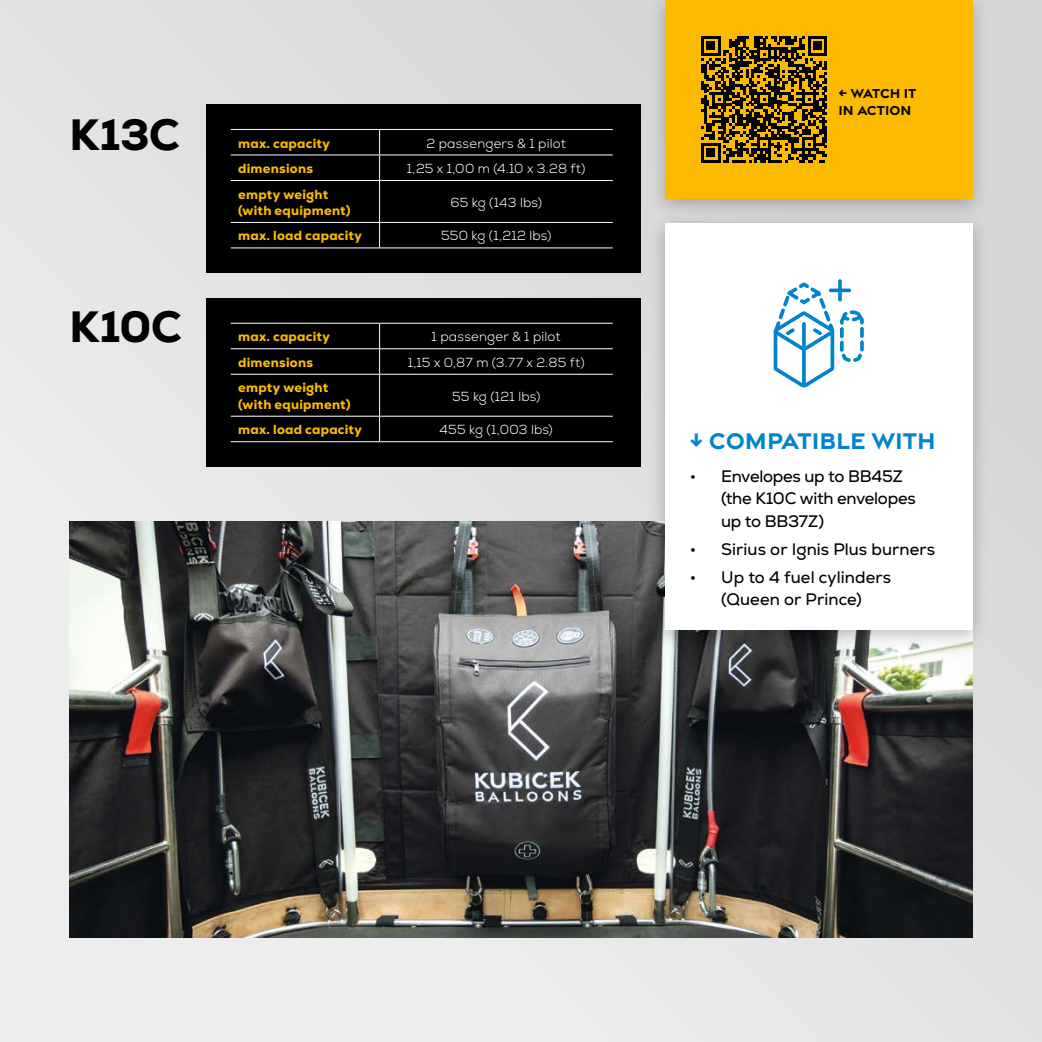
<style>
.page{position:relative;width:1042px;height:1042px;background:#fff}
.page>*{position:absolute;margin:0;border:0;box-sizing:border-box;transform-origin:0 0}
.t1{font:800 43.75px "Nexa";letter-spacing:-.005em;color:#000}
.t2{font:700 24.5px "Gravesend Sans";color:#0084cb}
.t3{font:16.62px/22.8px "Nexa";letter-spacing:.005em;color:#000;text-align:center}
.t4{font:16.62px/22.8px "Nexa";letter-spacing:-.015em;color:#000}
.t5{font:700 14px/16.8px "Gravesend Sans";color:#000}
.t6{font:300 13.12px "Nexa";letter-spacing:.015em;color:#fff}
.t7{font:800 13.12px/16.4px "Nexa";letter-spacing:.02em;color:#fbba00}
.s1{font-family:"Nexa";font-weight:800}
</style>
<div class="page">
<div style="left:0;top:0;width:1042px;height:1042px;background:linear-gradient(to right,#e8e8e8,#e0e0e0)"></div>
<img style="left:69px;top:521px;width:903px;height:417px">
<div style="left:649px;top:212px;width:340px;height:439px;background:#000;opacity:.25"></div>
<div style="left:665px;top:223px;width:307px;height:407px;background:#fff"></div>
<svg style="left:773px;top:279px;width:91px;height:108px"></svg>
<div style="left:649px;top:0;width:340px;height:220px;background:#000;opacity:.25"></div>
<div style="left:665px;top:0;width:307px;height:198px;background:#fbba00"></div>
<svg style="left:701px;top:36px;width:126px;height:126px"></svg>
<div style="left:206px;top:104px;width:434px;height:169px;background:#000"></div>
<hr style="left:231px;top:129px;width:148px;height:1px;background:#fff">
<hr style="left:379px;top:129px;width:234px;height:1px;background:#fff">
<hr style="left:231px;top:154px;width:148px;height:1px;background:#fff">
<hr style="left:379px;top:154px;width:234px;height:1px;background:#fff">
<svg style="left:379px;top:130px;width:1px;height:50px"></svg>
<hr style="left:231px;top:180px;width:148px;height:1px;background:#fff">
<hr style="left:379px;top:180px;width:234px;height:1px;background:#fff">
<hr style="left:379px;top:181px;width:1px;height:41px;background:#fff">
<hr style="left:231px;top:222px;width:148px;height:1px;background:#fff">
<hr style="left:379px;top:222px;width:234px;height:1px;background:#fff">
<svg style="left:379px;top:223px;width:1px;height:24px"></svg>
<hr style="left:231px;top:247px;width:148px;height:1px;background:#fff">
<hr style="left:379px;top:247px;width:234px;height:1px;background:#fff">
<div style="left:206px;top:298px;width:434px;height:169px;background:#000"></div>
<hr style="left:231px;top:323px;width:148px;height:1px;background:#fff">
<hr style="left:379px;top:323px;width:234px;height:1px;background:#fff">
<hr style="left:231px;top:348px;width:148px;height:1px;background:#fff">
<hr style="left:379px;top:348px;width:234px;height:1px;background:#fff">
<svg style="left:379px;top:324px;width:1px;height:50px"></svg>
<hr style="left:231px;top:374px;width:148px;height:1px;background:#fff">
<hr style="left:379px;top:374px;width:234px;height:1px;background:#fff">
<hr style="left:379px;top:375px;width:1px;height:41px;background:#fff">
<hr style="left:231px;top:416px;width:148px;height:1px;background:#fff">
<hr style="left:379px;top:416px;width:234px;height:1px;background:#fff">
<svg style="left:379px;top:417px;width:1px;height:24px"></svg>
<hr style="left:231px;top:441px;width:148px;height:1px;background:#fff">
<hr style="left:379px;top:441px;width:234px;height:1px;background:#fff">
<h1 class="t1" style="left:69px;top:107px;width:112px">K13C</h1>
<h1 class="t1" style="left:69px;top:298px;width:114px">K10C</h1>
<p class="t7" style="left:238px;top:135px;width:93px">max. capacity</p>
<p class="t6" style="left:426px;top:135px;width:141px">2 passengers &amp; 1 pilot</p>
<p class="t7" style="left:238px;top:160px;width:76px">dimensions</p>
<p class="t6" style="left:407px;top:161px;width:180px">1,25 x 1,00 m (4.10 x 3.28 ft)</p>
<p class="t7" style="left:238px;top:186px;width:114px">empty weight (with equipment)</p>
<p class="t6" style="left:450px;top:194px;width:93px">65 kg (143 lbs)</p>
<p class="t7" style="left:238px;top:228px;width:125px">max. load capacity</p>
<p class="t6" style="left:441px;top:228px;width:112px">550 kg (1,212 lbs)</p>
<p class="t7" style="left:238px;top:328px;width:93px">max. capacity</p>
<p class="t6" style="left:432px;top:329px;width:131px">1 passenger &amp; 1 pilot</p>
<p class="t7" style="left:238px;top:354px;width:76px">dimensions</p>
<p class="t6" style="left:408px;top:354px;width:178px">1,15 x 0,87 m (3.77 x 2.85 ft)</p>
<p class="t7" style="left:238px;top:379px;width:114px">empty weight (with equipment)</p>
<p class="t6" style="left:452px;top:388px;width:90px">55 kg (121 lbs)</p>
<p class="t7" style="left:238px;top:421px;width:125px">max. load capacity</p>
<p class="t6" style="left:439px;top:422px;width:115px">455 kg (1,003 lbs)</p>
<p class="t5" style="left:838px;top:84px;width:79px"><span class="s1">←</span> WATCH IT<br>IN ACTION</p>
<h2 class="t2" style="left:690px;top:425px;width:248px"><span class="s1">↓</span> COMPATIBLE WITH</h2>
<p class="t4" style="left:721px;top:465px;width:196px;text-indent:-32px">• Envelopes up to BB45Z (the K10C with envelopes up to BB37Z)</p>
<p class="t3" style="left:690px;top:538px;width:247px">• Sirius or Ignis Plus burners</p>
<p class="t3" style="left:690px;top:565px;width:203px">• Up to 4 fuel cylinders (Queen or Prince)</p>
</div>
